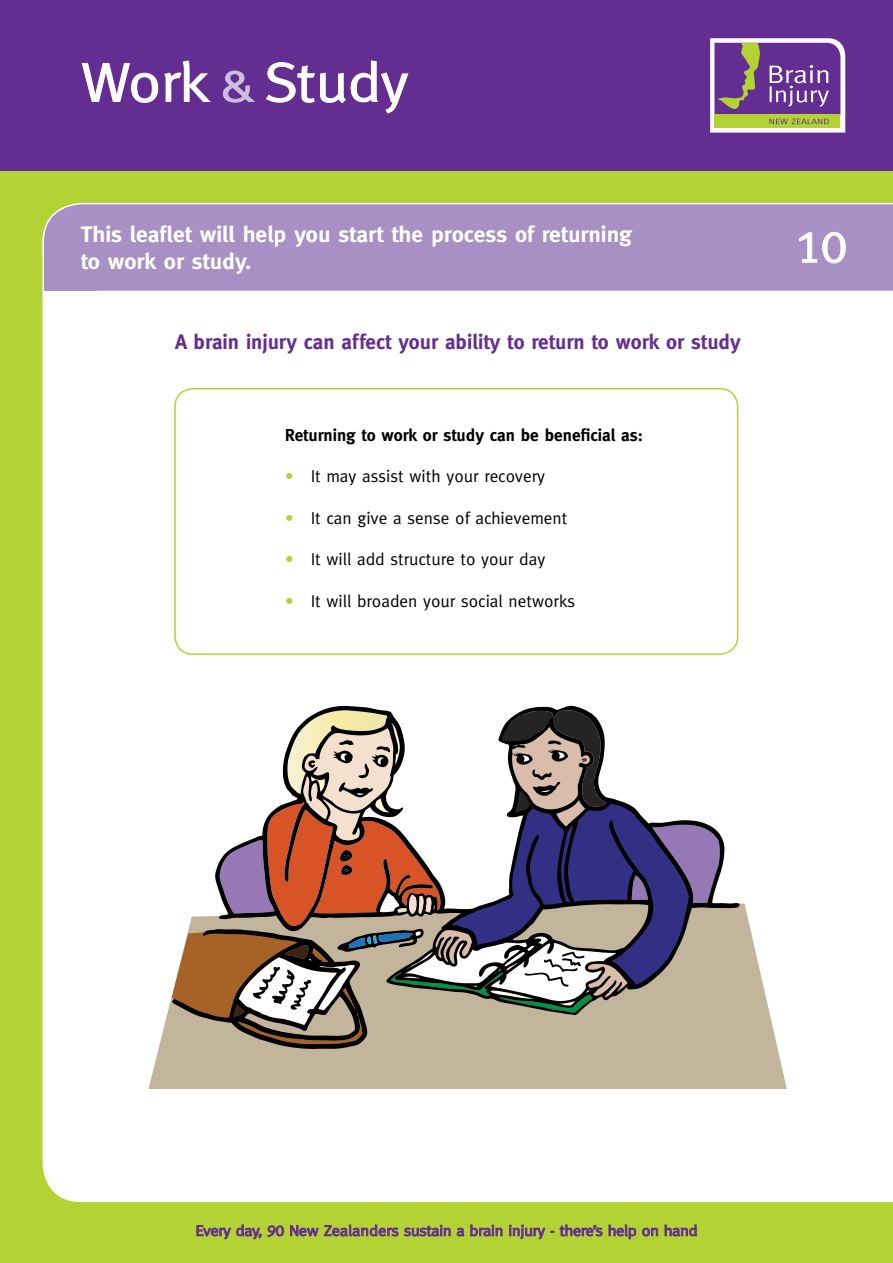
<style>
.page{position:relative;width:893px;height:1263px;background:#b3d335}
.page>*{position:absolute;margin:0;border:0;box-sizing:border-box;transform-origin:0 0}
.t1{font:55.5px "Meta";letter-spacing:-.01em;color:#fff;scale:1.1 1}
.t2{font:45px "Meta Caps";color:#fff;scale:1.1 1}
.t3{font:700 22.5px/27px "Meta";color:#fff;scale:1.04 1}
.t4{font:700 21px "Meta";color:#642d91}
.t5{font:17.25px "Meta";color:#000}
.t6{font:700 17.25px "Meta";color:#000}
.t7{font:15px "Meta";letter-spacing:-.02em;color:#642d91;scale:1.09 1}
.s1{font-size:46.5px;color:#cbbede}
.s2{color:#b3d335}
.s3{font-family:"Meta Caps"}
</style>
<div class="page">
<div style="left:43px;top:292px;width:850px;height:910px;background:#fff"></div>
<div style="left:43px;top:203px;width:850px;height:89px;background:#a990c4"></div>
<div style="left:44px;top:240px;width:52px;height:51px;background:#a990c4"></div>
<div style="left:0;top:0;width:893px;height:170px;background:#642d91"></div>
<svg style="left:710px;top:38px;width:135px;height:95px"></svg>
<svg style="left:196px;top:1224px;width:88px;height:15px"></svg>
<svg style="left:290px;top:1224px;width:213px;height:13px"></svg>
<svg style="left:509px;top:1224px;width:149px;height:15px"></svg>
<svg style="left:664px;top:1224px;width:33px;height:13px"></svg>
<svg style="left:82px;top:63px;width:76px;height:40px"></svg>
<svg style="left:164px;top:60px;width:47px;height:42px"></svg>
<svg style="left:223px;top:71px;width:32px;height:32px"></svg>
<svg style="left:266px;top:60px;width:142px;height:53px"></svg>
<svg style="left:798px;top:232px;width:48px;height:32px;background:#b7a2cd"></svg>
<div style="left:174px;top:388px;width:564px;height:267px;border:2px solid #b3d335;border-radius:18px"></div>
<svg style="left:148px;top:902px;width:639px;height:187px;background:#cec3af"></svg>
<svg style="left:215px;top:706px;width:525px;height:309px;background:#dedbd4"></svg>
<svg style="left:172px;top:710px;width:548px;height:339px;background:#ac9d9a"></svg>
<h1 class="t1" style="left:81px;top:50px;width:300px">Work <span class="s1">&amp;</span> Study</h1>
<h3 class="t3" style="left:81px;top:221px;width:532px">This leaflet will help you start the process of returning to work or study.</h3>
<p class="t4" style="left:175px;top:329px;width:567px">A brain injury can affect your ability to return to work or study</p>
<p class="t6" style="left:285px;top:425px;width:359px">Returning to work or study can be beneficial as:</p>
<p class="t5" style="left:285px;top:466px;width:262px"><span class="s2">•</span> It may assist with your recovery</p>
<p class="t5" style="left:285px;top:508px;width:284px"><span class="s2">•</span> It can give a sense of achievement</p>
<p class="t5" style="left:285px;top:549px;width:262px"><span class="s2">•</span> It will add structure to your day</p>
<p class="t5" style="left:285px;top:591px;width:292px"><span class="s2">•</span> It will broaden your social networks</p>
<h2 class="t2" style="left:795px;top:221px;width:49px">10</h2>
<p class="t7" style="left:195px;top:1222px;width:462px">Every day, <span class="s3">90</span> New Zealanders sustain a brain injury - there’s help on hand</p>
</div>
